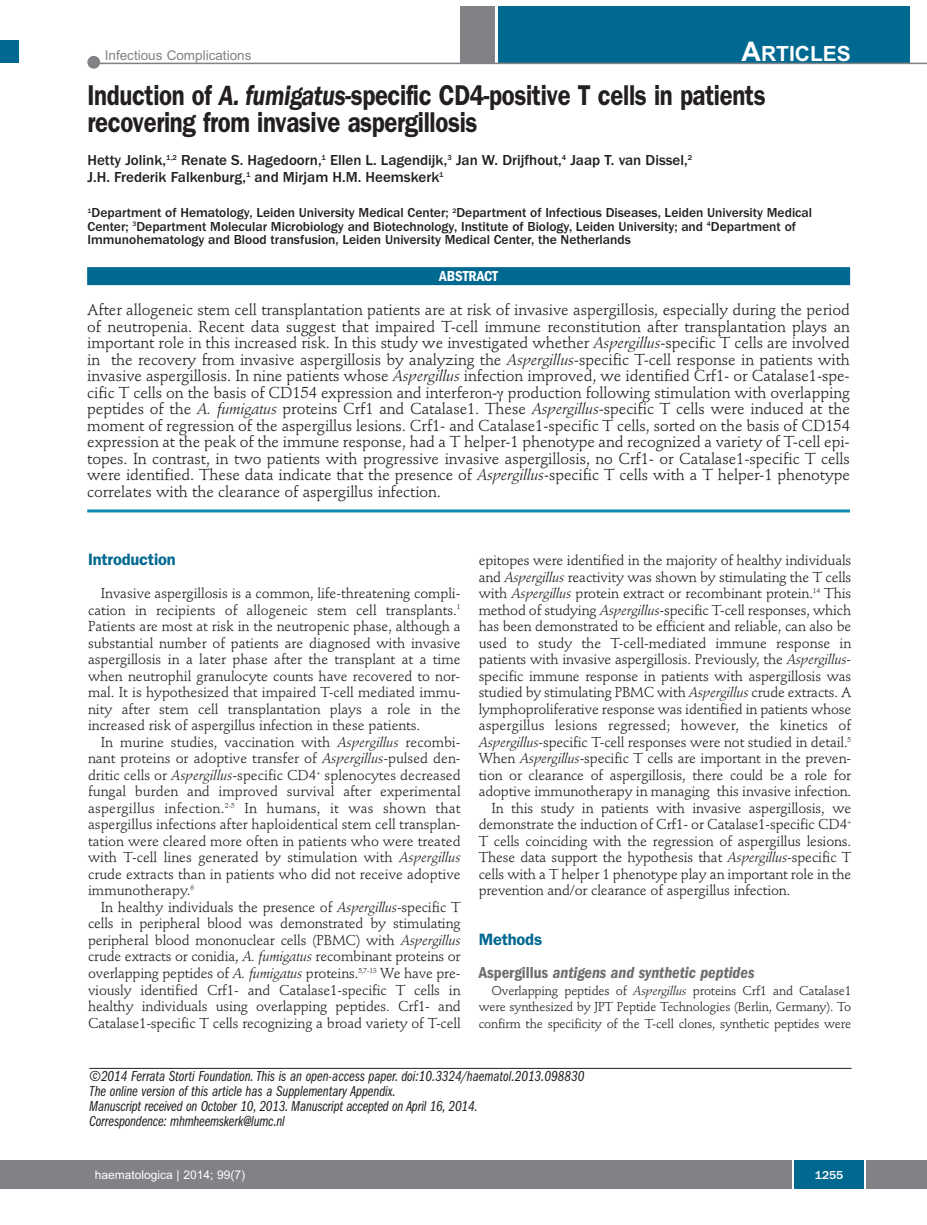
<style>
.page{position:relative;width:927px;height:1225px;background:#fff}
.page>*{position:absolute;margin:0;border:0;box-sizing:border-box;transform-origin:0 0}
.t1{font:600 28.8px/27px "Franklin Gothic";letter-spacing:-.015em;color:#231f20;scale:.83 1}
.t2{font:700 21px "Arial";color:#fff}
.t3{font:italic 600 condensed 16.5px/33px "Franklin Gothic";color:#6c6d70}
.t4{font:600 16.5px "Franklin Gothic";letter-spacing:-.01em;color:#006991}
.t5{font:15.75px/16.5px "Stempel Schneidler";letter-spacing:-.005em;color:#231f20;text-align:justify}
.t6{font:15px/15px "Franklin Gothic Book Cmpr Ital";color:#231f20}
.t7{font:500 15px/16.5px "Franklin Gothic";color:#231f20}
.t8{font:600 condensed 15px "Franklin Gothic";letter-spacing:-.005em;color:#fff}
.t9{font:14.25px/16.5px "Stempel Schneidler";letter-spacing:-.01em;color:#231f20;text-align:justify}
.t10{font:14.25px "Stempel Schneidler";letter-spacing:.01em;color:#231f20}
.t11{font:500 13.5px/13.5px "Franklin Gothic";color:#231f20}
.t12{font:13.5px "Arial";color:#808285}
.t13{font:12.75px/16.5px "Stempel Schneidler";letter-spacing:-.015em;color:#231f20;text-align:justify}
.t14{font:12px "Arial";color:#fff}
.t15{font:500 12px "Franklin Gothic";color:#fff}
.s1{font-size:27px}
.s2{font-style:italic}
.s3{font-style:normal;font-stretch:normal;color:#006991}
.s4{font-style:normal}
</style>
<div class="page">
<div style="left:18px;top:1160px;width:909px;height:28px;background:#808285"></div>
<div style="left:498px;top:6px;width:412px;height:56px;background:#006991"></div>
<div style="left:460px;top:6px;width:34px;height:56px;background:#808285"></div>
<div style="left:87px;top:56px;width:13px;height:13px;background:#808285;border-radius:50%"></div>
<hr style="left:95px;top:63px;width:832px;height:1px;background:#808285">
<div style="left:794px;top:1160px;width:70px;height:28px;background:#006991"></div>
<hr style="left:792px;top:1160px;width:2px;height:28px;background:#fff">
<hr style="left:864px;top:1160px;width:2px;height:28px;background:#fff">
<div style="left:0;top:40px;width:19px;height:22px;background:#006991"></div>
<div style="left:0;top:1160px;width:18px;height:28px;background:#808285"></div>
<hr style="left:89px;top:1068px;width:762px;height:1px;background:#231f20">
<hr style="left:87px;top:509px;width:763px;height:3px;background:#0d8aaf">
<div style="left:87px;top:267px;width:763px;height:18px;background:#006991"></div>
<p class="t12" style="left:105px;top:47px;width:148px">Infectious Complications</p>
<h2 class="t2" style="left:741px;top:42px;width:111px"><span class="s1">A</span>RTICLES</h2>
<h1 class="t1" style="left:87px;top:84px;width:819px">Induction of <span class="s2">A. fumigatus</span>-specific CD4-positive T cells in patients recovering from invasive aspergillosis</h1>
<p class="t7" style="left:88px;top:152px;width:606px">Hetty Jolink,<sup>1,2</sup> Renate S. Hagedoorn,<sup>1</sup> Ellen L. Lagendijk,<sup>3</sup> Jan W. Drijfhout,<sup>4</sup> Jaap T. van Dissel,<sup>2<br></sup>J.H. Frederik Falkenburg,<sup>1</sup> and Mirjam H.M. Heemskerk<sup>1</sup></p>
<p class="t11" style="left:88px;top:206px;width:726px"><sup>1</sup>Department of Hematology, Leiden University Medical Center; <sup>2</sup>Department of Infectious Diseases, Leiden University Medical<br>Center; <sup>3</sup>Department Molecular Microbiology and Biotechnology, Institute of Biology, Leiden University; and <sup>4</sup>Department of<br>Immunohematology and Blood transfusion, Leiden University Medical Center, the Netherlands</p>
<p class="t8" style="left:439px;top:271px;width:60px">ABSTRACT</p>
<p class="t5" style="left:87px;top:303px;width:764px">After allogeneic stem cell transplantation patients are at risk of invasive aspergillosis, especially during the period of neutropenia. Recent data suggest that impaired T-cell immune reconstitution after transplantation plays an important role in this increased risk. In this study we investigated whether <span class="s2">Aspergillus</span>-specific T cells are involved in the recovery from invasive aspergillosis by analyzing the <span class="s2">Aspergillus</span>-specific T-cell response in patients with invasive aspergillosis. In nine patients whose <span class="s2">Aspergillus</span> infection improved, we identified Crf1- or Catalase1-spe&shy;cific T cells on the basis of CD154 expression and interferon- production following stimulation with overlapping peptides of the <span class="s2">A. fumigatus</span> proteins Crf1 and Catalase1. These <span class="s2">Aspergillus</span>-specific T cells were induced at the moment of regression of the aspergillus lesions. Crf1- and Catalase1-specific T cells, sorted on the basis of CD154 expression at the peak of the immune response, had a T helper-1 phenotype and recognized a variety of T-cell epi&shy;topes. In contrast, in two patients with progressive invasive aspergillosis, no Crf1- or Catalase1-specific T cells were identified. These data indicate that the presence of <span class="s2">Aspergillus</span>-specific T cells with a T helper-1 phenotype correlates with the clearance of aspergillus infection.</p>
<p class="t4" style="left:88px;top:554px;width:89px">Introduction</p>
<p class="t9" style="left:88px;top:586px;width:374px;text-indent:13px">Invasive aspergillosis is a common, life-threatening compli&shy;cation in recipients of allogeneic stem cell transplants.<sup>1<br></sup>Patients are most at risk in the neutropenic phase, although a substantial number of patients are diagnosed with invasive aspergillosis in a later phase after the transplant at a time when neutrophil granulocyte counts have recovered to nor&shy;mal. It is hypothesized that impaired T-cell mediated immu&shy;nity after stem cell transplantation plays a role in the increased risk of aspergillus infection in these patients.</p>
<p class="t9" style="left:88px;top:735px;width:374px;text-indent:13px">In murine studies, vaccination with <span class="s2">Aspergillus</span> recombi&shy;nant proteins or adoptive transfer of <span class="s2">Aspergillus</span>-pulsed den&shy;dritic cells or <span class="s2">Aspergillus</span>-specific CD4<sup>+</sup> splenocytes decreased fungal burden and improved survival after experimental aspergillus infection.<sup>2-5</sup> In humans, it was shown that aspergillus infections after haploidentical stem cell transplan&shy;tation were cleared more often in patients who were treated with T-cell lines generated by stimulation with <span class="s2">Aspergillus </span>crude extracts than in patients who did not receive adoptive immunotherapy.<sup>6</sup></p>
<p class="t9" style="left:88px;top:900px;width:374px;text-indent:13px">In healthy individuals the presence of <span class="s2">Aspergillus</span>-specific T cells in peripheral blood was demonstrated by stimulating peripheral blood mononuclear cells (PBMC) with <span class="s2">Aspergillus </span>crude extracts or conidia, <span class="s2">A. fumigatus</span> recombinant proteins or overlapping peptides of <span class="s2">A. fumigatus</span> proteins.<sup>5,7-13</sup> We have pre&shy;viously identified Crf1- and Catalase1-specific T cells in healthy individuals using overlapping peptides. Crf1- and Catalase1-specific T cells recognizing a broad variety of T-cell</p>
<p class="t9" style="left:479px;top:553px;width:374px">epitopes were identified in the majority of healthy individuals</p>
<p class="t9" style="left:479px;top:570px;width:374px">and <span class="s2">Aspergillus</span> reactivity was shown by stimulating the T cells</p>
<p class="t9" style="left:479px;top:586px;width:374px">with <span class="s2">Aspergillus</span> protein extract or recombinant protein.<sup>14</sup> This</p>
<p class="t9" style="left:479px;top:603px;width:374px">method of studying <span class="s2">Aspergillus</span>-specific T-cell responses, which</p>
<p class="t9" style="left:479px;top:619px;width:374px">has been demonstrated to be efficient and reliable, can also be</p>
<p class="t9" style="left:479px;top:636px;width:374px">used to study the T-cell-mediated immune response in</p>
<p class="t9" style="left:479px;top:652px;width:374px">patients with invasive aspergillosis. Previously, the <span class="s2">Aspergillus</span>-</p>
<p class="t9" style="left:479px;top:669px;width:374px">specific immune response in patients with aspergillosis was</p>
<p class="t9" style="left:479px;top:685px;width:374px">studied by stimulating PBMC with <span class="s2">Aspergillus</span> crude extracts. A</p>
<p class="t9" style="left:479px;top:702px;width:374px">lymphoproliferative response was identified in patients whose</p>
<p class="t10" style="left:479px;top:719px;width:374px">aspergillus lesions regressed; however, the kinetics of</p>
<p class="t9" style="left:479px;top:735px;width:374px"><span class="s2">Aspergillus</span>-specific T-cell responses were not studied in detail.<sup>5</sup></p>
<p class="t9" style="left:479px;top:751px;width:374px">When <span class="s2">Aspergillus</span>-specific T cells are important in the preven-</p>
<p class="t9" style="left:479px;top:768px;width:374px">tion or clearance of aspergillosis, there could be a role for</p>
<p class="t9" style="left:479px;top:784px;width:374px">adoptive immunotherapy in managing this invasive infection.</p>
<p class="t9" style="left:491px;top:801px;width:361px">In this study in patients with invasive aspergillosis, we</p>
<p class="t9" style="left:479px;top:817px;width:374px">demonstrate the induction of Crf1- or Catalase1-specific CD4<sup>+</sup></p>
<p class="t9" style="left:479px;top:834px;width:374px">T cells coinciding with the regression of aspergillus lesions.</p>
<p class="t9" style="left:479px;top:850px;width:374px">These data support the hypothesis that <span class="s2">Aspergillus</span>-specific T</p>
<p class="t9" style="left:479px;top:867px;width:374px">cells with a T helper 1 phenotype play an important role in the</p>
<p class="t9" style="left:479px;top:883px;width:313px">prevention and/or clearance of aspergillus infection.</p>
<p class="t3" style="left:479px;top:924px;width:277px"><span class="s3">Methods<br></span><span class="s4">Aspergillus</span> antigens and synthetic peptides</p>
<p class="t13" style="left:479px;top:983px;width:374px;text-indent:13px">Overlapping peptides of <span class="s2">Aspergillus</span> proteins Crf1 and Catalase1 were synthesized by JPT Peptide Technologies (Berlin, Germany). To confirm the specificity of the T-cell clones, synthetic peptides were</p>
<p class="t6" style="left:89px;top:1070px;width:497px">©2014 Ferrata Storti Foundation.This is an open-access paper. doi:10.3324/haematol.2013.098830<br>The online version of this article has a Supplementary Appendix.<br>Manuscript received on October 10, 2013. Manuscript accepted on April 16, 2014.<br>Correspondence: mhmheemskerk@lumc.nl</p>
<p class="t14" style="left:95px;top:1167px;width:152px">haematologica | 2014; 99(7)</p>
<p class="t15" style="left:815px;top:1167px;width:30px">1255</p>
</div>
